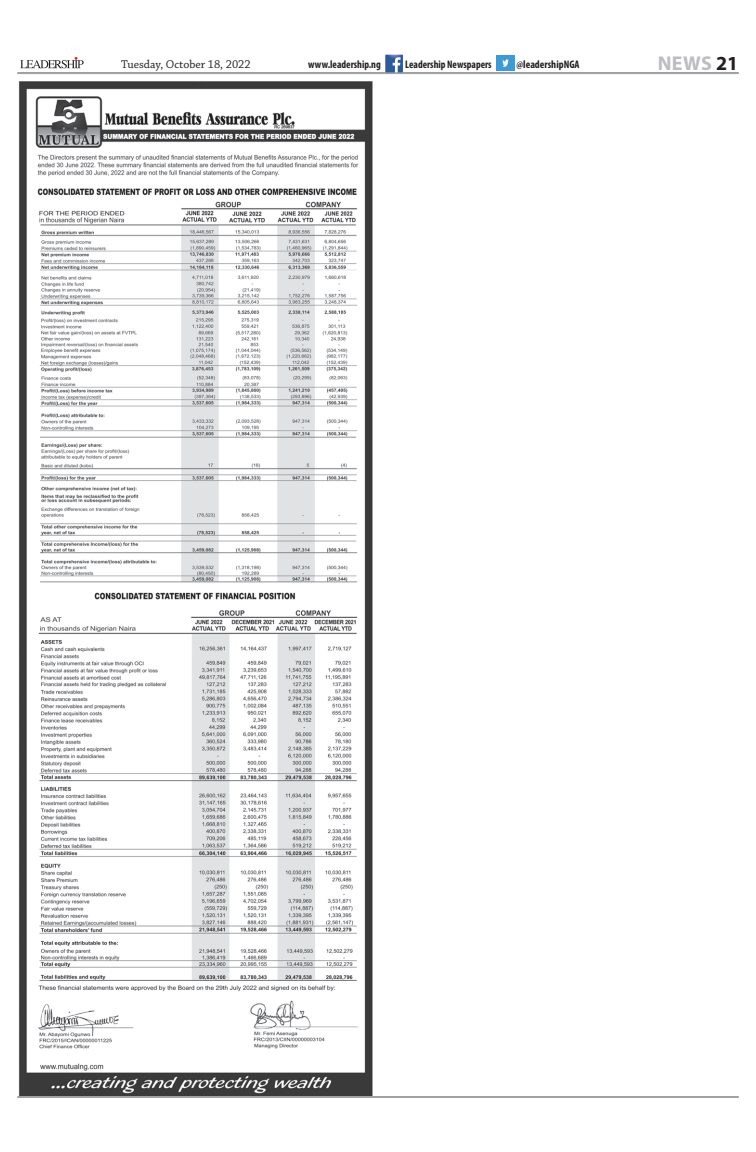
<style>
.page{position:relative;width:756px;height:1152px;background:#fff}
.page>*{position:absolute;margin:0;border:0;box-sizing:border-box;transform-origin:0 0}
.t1{font:700 20px "Myriad Pro";letter-spacing:.015em;color:#bcbdc0}
.t2{font:12px "Chaparral Pro";color:#231f20}
.t3{font:700 condensed 11px "Myriad Pro";color:#231f20;scale:.96 1}
.t4{font:700 condensed 11px "Myriad Pro";color:#231f20}
.s1{color:#231f20}
</style>
<div class="page">
<hr style="left:17px;top:72px;width:722px;height:2px;background:#a0a1a5">
<hr style="left:17px;top:1096px;width:722px;height:2px;background:#a0a1a5">
<img style="left:18px;top:81px;width:355px;height:1015px">
<svg style="left:20px;top:57px;width:64px;height:11px"></svg>
<svg style="left:385px;top:55px;width:18px;height:17px"></svg>
<img style="left:496px;top:55px;width:18px;height:15px">
<p class="t2" style="left:121px;top:57px;width:131px">Tuesday, October 18, 2022</p>
<p class="t3" style="left:308px;top:57px;width:77px">www.leadership.ng</p>
<p class="t3" style="left:405px;top:57px;width:92px">Leadership Newspapers</p>
<p class="t4" style="left:516px;top:57px;width:65px">@leadershipNGA</p>
<h1 class="t1" style="left:658px;top:50px;width:82px">NEWS <span class="s1">21</span></h1>
</div>
